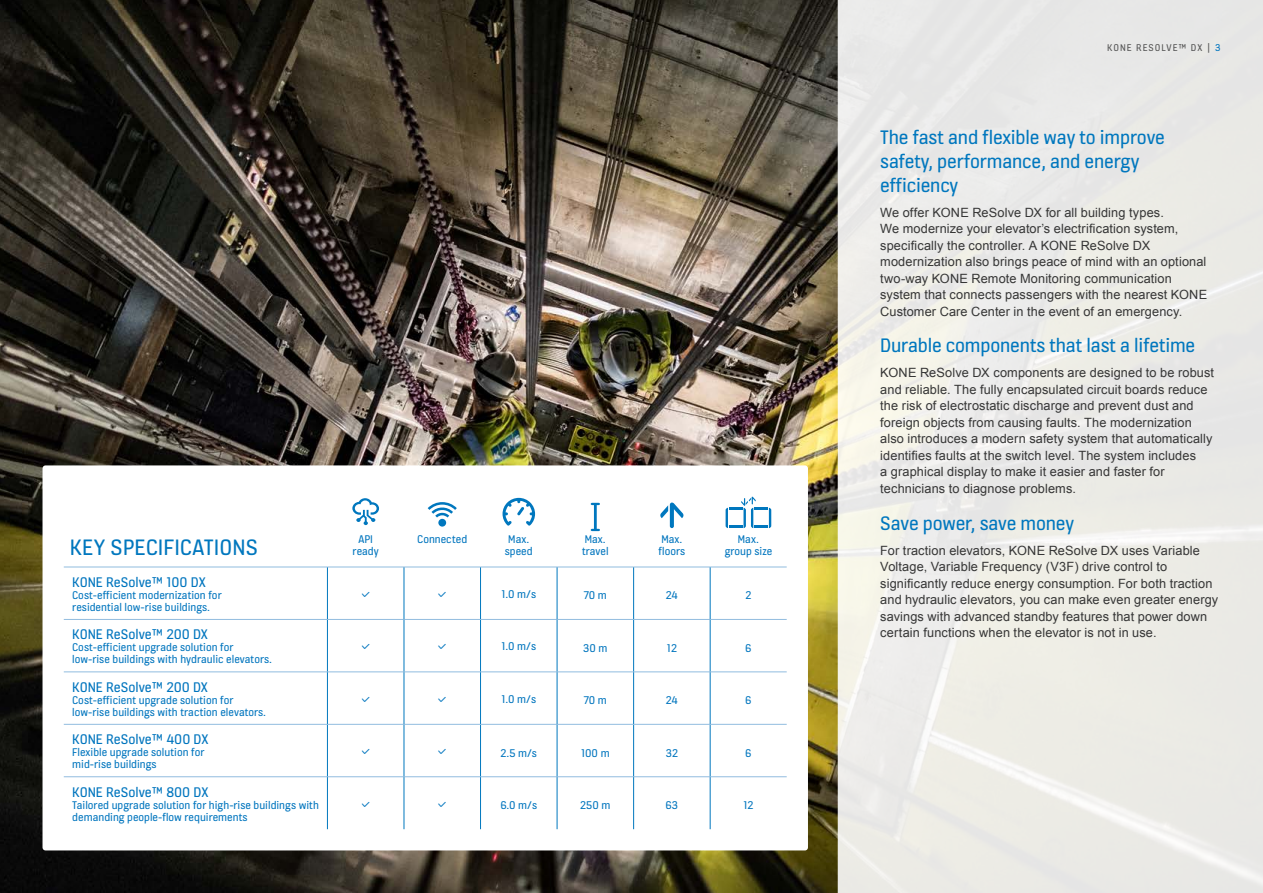
<style>
.page{position:relative;width:1263px;height:893px;background:#fff}
.page>*{position:absolute;margin:0;border:0;box-sizing:border-box;transform-origin:0 0}
.t1{font:24px "KONE Information";letter-spacing:.005em;color:#0077be}
.t2{font:21px/24px "KONE Information";letter-spacing:-.01em;color:#0077be}
.t3{font:15px "KONE Information";color:#0075be}
.t4{font:12.75px/16.5px "Arial";letter-spacing:.01em;color:#363636}
.t5{font:12px/12px "KONE Information";color:#0075be}
.t6{font:10.5px "KONE Information";letter-spacing:.1em;color:#555}
.s1{color:#0075be}
</style>
<div class="page">
<img style="left:0;top:0;width:838px;height:893px">
<svg style="left:838px;top:0;width:425px;height:893px;background:#ebebe7"></svg>
<div style="left:43px;top:465px;width:765px;height:385px;background:#fff;border-radius:3px"></div>
<hr style="left:64px;top:567px;width:263px;height:1px;background:#91bcdf">
<hr style="left:327px;top:567px;width:77px;height:1px;background:#91bcdf">
<hr style="left:404px;top:567px;width:76px;height:1px;background:#91bcdf">
<hr style="left:480px;top:567px;width:77px;height:1px;background:#91bcdf">
<hr style="left:557px;top:567px;width:77px;height:1px;background:#91bcdf">
<hr style="left:634px;top:567px;width:76px;height:1px;background:#91bcdf">
<hr style="left:710px;top:567px;width:77px;height:1px;background:#91bcdf">
<hr style="left:64px;top:619px;width:263px;height:1px;background:#91bcdf">
<hr style="left:327px;top:619px;width:77px;height:1px;background:#91bcdf">
<hr style="left:404px;top:619px;width:76px;height:1px;background:#91bcdf">
<hr style="left:480px;top:619px;width:77px;height:1px;background:#91bcdf">
<hr style="left:557px;top:619px;width:77px;height:1px;background:#91bcdf">
<hr style="left:634px;top:619px;width:76px;height:1px;background:#91bcdf">
<hr style="left:710px;top:619px;width:77px;height:1px;background:#91bcdf">
<hr style="left:64px;top:671px;width:263px;height:1px;background:#91bcdf">
<hr style="left:327px;top:671px;width:77px;height:1px;background:#91bcdf">
<hr style="left:404px;top:671px;width:76px;height:1px;background:#91bcdf">
<hr style="left:480px;top:671px;width:77px;height:1px;background:#91bcdf">
<hr style="left:557px;top:671px;width:77px;height:1px;background:#91bcdf">
<hr style="left:634px;top:671px;width:76px;height:1px;background:#91bcdf">
<hr style="left:710px;top:671px;width:77px;height:1px;background:#91bcdf">
<hr style="left:64px;top:724px;width:263px;height:1px;background:#91bcdf">
<hr style="left:327px;top:724px;width:77px;height:1px;background:#91bcdf">
<hr style="left:404px;top:724px;width:76px;height:1px;background:#91bcdf">
<hr style="left:480px;top:724px;width:77px;height:1px;background:#91bcdf">
<hr style="left:557px;top:724px;width:77px;height:1px;background:#91bcdf">
<hr style="left:634px;top:724px;width:76px;height:1px;background:#91bcdf">
<hr style="left:710px;top:724px;width:77px;height:1px;background:#91bcdf">
<hr style="left:64px;top:776px;width:263px;height:1px;background:#91bcdf">
<hr style="left:327px;top:776px;width:77px;height:1px;background:#91bcdf">
<hr style="left:404px;top:776px;width:76px;height:1px;background:#91bcdf">
<hr style="left:480px;top:776px;width:77px;height:1px;background:#91bcdf">
<hr style="left:557px;top:776px;width:77px;height:1px;background:#91bcdf">
<hr style="left:634px;top:776px;width:76px;height:1px;background:#91bcdf">
<hr style="left:710px;top:776px;width:77px;height:1px;background:#91bcdf">
<hr style="left:327px;top:567px;width:1px;height:52px;background:#0077be">
<hr style="left:404px;top:567px;width:1px;height:52px;background:#0077be">
<hr style="left:480px;top:567px;width:1px;height:52px;background:#0077be">
<hr style="left:557px;top:567px;width:1px;height:52px;background:#0077be">
<hr style="left:633px;top:567px;width:1px;height:52px;background:#0077be">
<hr style="left:710px;top:567px;width:1px;height:52px;background:#0077be">
<hr style="left:327px;top:620px;width:1px;height:51px;background:#0077be">
<hr style="left:404px;top:620px;width:1px;height:51px;background:#0077be">
<hr style="left:480px;top:620px;width:1px;height:51px;background:#0077be">
<hr style="left:557px;top:620px;width:1px;height:51px;background:#0077be">
<hr style="left:633px;top:620px;width:1px;height:51px;background:#0077be">
<hr style="left:710px;top:620px;width:1px;height:51px;background:#0077be">
<hr style="left:327px;top:672px;width:1px;height:52px;background:#0077be">
<hr style="left:404px;top:672px;width:1px;height:52px;background:#0077be">
<hr style="left:480px;top:672px;width:1px;height:52px;background:#0077be">
<hr style="left:557px;top:672px;width:1px;height:52px;background:#0077be">
<hr style="left:633px;top:672px;width:1px;height:52px;background:#0077be">
<hr style="left:710px;top:672px;width:1px;height:52px;background:#0077be">
<hr style="left:327px;top:725px;width:1px;height:51px;background:#0077be">
<hr style="left:404px;top:725px;width:1px;height:51px;background:#0077be">
<hr style="left:480px;top:725px;width:1px;height:51px;background:#0077be">
<hr style="left:557px;top:725px;width:1px;height:51px;background:#0077be">
<hr style="left:633px;top:725px;width:1px;height:51px;background:#0077be">
<hr style="left:710px;top:725px;width:1px;height:51px;background:#0077be">
<hr style="left:327px;top:777px;width:1px;height:52px;background:#0077be">
<hr style="left:404px;top:777px;width:1px;height:52px;background:#0077be">
<hr style="left:480px;top:777px;width:1px;height:52px;background:#0077be">
<hr style="left:557px;top:777px;width:1px;height:52px;background:#0077be">
<hr style="left:633px;top:777px;width:1px;height:52px;background:#0077be">
<hr style="left:710px;top:777px;width:1px;height:52px;background:#0077be">
<svg style="left:352px;top:498px;width:27px;height:27px"></svg>
<svg style="left:428px;top:502px;width:29px;height:15px"></svg>
<div style="left:438px;top:519px;width:8px;height:8px;background:#0077be;border-radius:50%"></div>
<svg style="left:502px;top:498px;width:33px;height:28px"></svg>
<svg style="left:591px;top:503px;width:9px;height:28px"></svg>
<svg style="left:660px;top:503px;width:24px;height:25px"></svg>
<svg style="left:726px;top:497px;width:45px;height:31px"></svg>
<h1 class="t1" style="left:70px;top:530px;width:190px">KEY SPECIFICATIONS</h1>
<p class="t5" style="left:353px;top:534px;width:28px;text-align:center">API ready</p>
<p class="t5" style="left:417px;top:534px;width:51px">Connected</p>
<p class="t5" style="left:505px;top:534px;width:29px">Max. speed</p>
<p class="t5" style="left:582px;top:534px;width:28px">Max. travel</p>
<p class="t5" style="left:658px;top:534px;width:28px">Max. floors</p>
<p class="t5" style="left:725px;top:534px;width:49px;text-align:center">Max. group size</p>
<p class="t3" style="left:72px;top:572px;width:135px">KONE ReSolve™ 100 DX</p>
<p class="t5" style="left:72px;top:590px;width:151px">Cost-efficient modernization for residential low-rise buildings.</p>
<p class="t5" style="left:361px;top:589px;width:10px">✓</p>
<p class="t5" style="left:438px;top:589px;width:10px">✓</p>
<p class="t5" style="left:501px;top:589px;width:36px">1.0 m/s</p>
<p class="t5" style="left:584px;top:590px;width:25px">70 m</p>
<p class="t5" style="left:666px;top:590px;width:14px">24</p>
<p class="t5" style="left:745px;top:590px;width:7px">2</p>
<p class="t3" style="left:72px;top:624px;width:137px">KONE ReSolve™ 200 DX</p>
<p class="t5" style="left:72px;top:642px;width:201px">Cost-efficient upgrade solution for low-rise buildings with hydraulic elevators.</p>
<p class="t5" style="left:361px;top:641px;width:10px">✓</p>
<p class="t5" style="left:438px;top:641px;width:10px">✓</p>
<p class="t5" style="left:501px;top:641px;width:36px">1.0 m/s</p>
<p class="t5" style="left:583px;top:642px;width:26px">30 m</p>
<p class="t5" style="left:667px;top:642px;width:12px">12</p>
<p class="t5" style="left:745px;top:642px;width:8px">6</p>
<p class="t3" style="left:72px;top:676px;width:137px">KONE ReSolve™ 200 DX</p>
<p class="t5" style="left:72px;top:695px;width:195px">Cost-efficient upgrade solution for low-rise buildings with traction elevators.</p>
<p class="t5" style="left:361px;top:693px;width:10px">✓</p>
<p class="t5" style="left:438px;top:693px;width:10px">✓</p>
<p class="t5" style="left:501px;top:693px;width:36px">1.0 m/s</p>
<p class="t5" style="left:584px;top:695px;width:25px">70 m</p>
<p class="t5" style="left:666px;top:695px;width:14px">24</p>
<p class="t5" style="left:745px;top:695px;width:8px">6</p>
<p class="t3" style="left:72px;top:729px;width:138px">KONE ReSolve™ 400 DX</p>
<p class="t5" style="left:72px;top:747px;width:134px">Flexible upgrade solution for mid-rise buildings</p>
<p class="t5" style="left:361px;top:746px;width:10px">✓</p>
<p class="t5" style="left:438px;top:746px;width:10px">✓</p>
<p class="t5" style="left:501px;top:747px;width:38px">2.5 m/s</p>
<p class="t5" style="left:581px;top:747px;width:30px">100 m</p>
<p class="t5" style="left:666px;top:747px;width:14px">32</p>
<p class="t5" style="left:745px;top:747px;width:8px">6</p>
<p class="t3" style="left:72px;top:781px;width:138px">KONE ReSolve™ 800 DX</p>
<p class="t5" style="left:72px;top:799px;width:248px">Tailored upgrade solution for high-rise buildings with demanding people-flow requirements</p>
<p class="t5" style="left:361px;top:798px;width:10px">✓</p>
<p class="t5" style="left:438px;top:798px;width:10px">✓</p>
<p class="t5" style="left:500px;top:800px;width:38px">6.0 m/s</p>
<p class="t5" style="left:580px;top:800px;width:32px">250 m</p>
<p class="t5" style="left:666px;top:800px;width:14px">63</p>
<p class="t5" style="left:743px;top:800px;width:12px">12</p>
<p class="t6" style="left:1107px;top:40px;width:115px">KONE RESOLVE™ DX | <span class="s1">3</span></p>
<h2 class="t2" style="left:880px;top:126px;width:286px">The fast and flexible way to improve safety, performance, and energy efficiency</h2>
<p class="t4" style="left:880px;top:204px;width:328px">We offer KONE ReSolve DX for all building types.<br>We modernize your elevator’s electrification system, specifically the controller. A KONE ReSolve DX modernization also brings peace of mind with an optional two-way KONE Remote Monitoring communication system that connects passengers with the nearest KONE Customer Care Center in the event of an emergency.</p>
<h2 class="t2" style="left:880px;top:335px;width:316px">Durable components that last a lifetime</h2>
<p class="t4" style="left:880px;top:365px;width:335px">KONE ReSolve DX components are designed to be robust and reliable. The fully encapsulated circuit boards reduce the risk of electrostatic discharge and prevent dust and foreign objects from causing faults. The modernization also introduces a modern safety system that automatically identifies faults at the switch level. The system includes<br>a graphical display to make it easier and faster for technicians to diagnose problems.</p>
<h2 class="t2" style="left:880px;top:512px;width:195px">Save power, save money</h2>
<p class="t4" style="left:880px;top:542px;width:340px">For traction elevators, KONE ReSolve DX uses Variable Voltage, Variable Frequency (V3F) drive control to significantly reduce energy consumption. For both traction and hydraulic elevators, you can make even greater energy savings with advanced standby features that power down certain functions when the elevator is not in use.</p>
</div>
